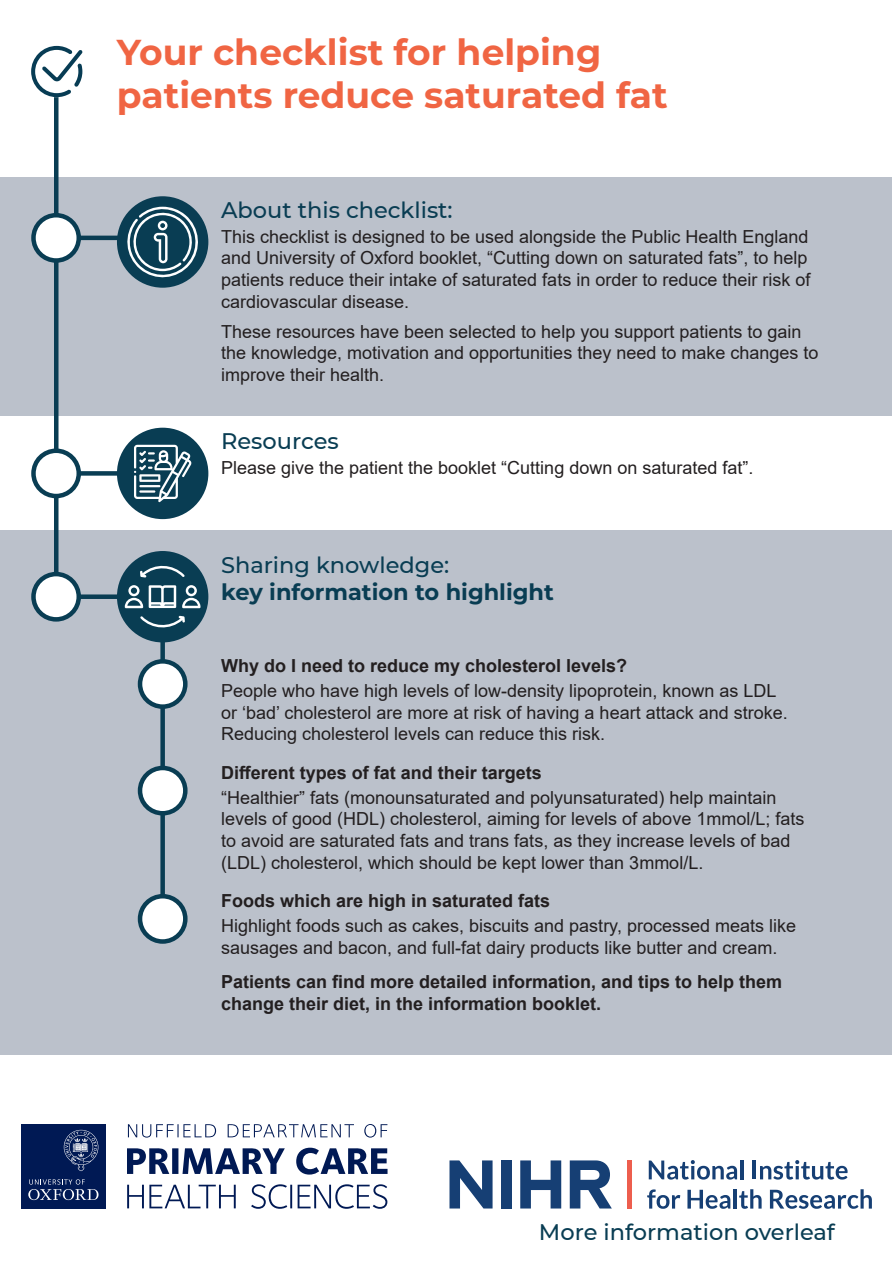
<style>
.page{position:relative;width:893px;height:1263px;background:#fff}
.page>*{position:absolute;margin:0;border:0;box-sizing:border-box;transform-origin:0 0}
.t1{font:700 36px/43.2px "Montserrat";color:#f06543}
.t2{font:500 22.5px "Montserrat";color:#093d53}
.t3{font:700 22.5px "Montserrat";color:#093d53}
.t4{font:18px/21.6px "Arial";color:#231f20}
.t5{font:700 18px/21.6px "Arial";color:#231f20}
</style>
<div class="page">
<div style="left:1px;top:530px;width:891px;height:524px;background:#bbc1cb"></div>
<div style="left:160px;top:594px;width:5px;height:318px;background:#093d53"></div>
<div style="left:1px;top:178px;width:891px;height:238px;background:#bbc1cb"></div>
<hr style="left:54px;top:97px;width:4px;height:503px;background:#093d53">
<hr style="left:54px;top:236px;width:109px;height:4px;background:#093d53">
<div style="left:54px;top:594px;width:109px;height:5px;background:#093d53"></div>
<div style="left:54px;top:471px;width:109px;height:5px;background:#093d53"></div>
<div style="left:117px;top:196px;width:91px;height:92px;background:#093d53;border-radius:50%"></div>
<svg style="left:127px;top:207px;width:71px;height:70px"></svg>
<div style="left:117px;top:428px;width:91px;height:91px;background:#093d53;border-radius:50%"></div>
<div style="left:117px;top:551px;width:91px;height:91px;background:#093d53;border-radius:50%"></div>
<div style="left:33px;top:215px;width:46px;height:45px;background:#fff;border-radius:50%"></div>
<div style="left:31px;top:213px;width:50px;height:50px;border:4px solid #093d53;border-radius:50%"></div>
<div style="left:33px;top:451px;width:46px;height:45px;background:#fff;border-radius:50%"></div>
<div style="left:31px;top:448px;width:50px;height:50px;border:4px solid #093d53;border-radius:50%"></div>
<div style="left:33px;top:574px;width:46px;height:45px;background:#fff;border-radius:50%"></div>
<div style="left:31px;top:572px;width:50px;height:50px;border:4px solid #093d53;border-radius:50%"></div>
<svg style="left:134px;top:445px;width:57px;height:57px"></svg>
<svg style="left:125px;top:585px;width:18px;height:23px"></svg>
<svg style="left:182px;top:585px;width:19px;height:23px"></svg>
<svg style="left:140px;top:616px;width:45px;height:11px"></svg>
<svg style="left:140px;top:566px;width:45px;height:11px"></svg>
<svg style="left:149px;top:585px;width:27px;height:23px"></svg>
<div style="left:140px;top:661px;width:45px;height:46px;background:#fff;border-radius:50%"></div>
<div style="left:138px;top:659px;width:50px;height:50px;border:4px solid #093d53;border-radius:50%"></div>
<div style="left:140px;top:768px;width:45px;height:45px;background:#fff;border-radius:50%"></div>
<div style="left:138px;top:766px;width:50px;height:49px;border:4px solid #093d53;border-radius:50%"></div>
<div style="left:140px;top:896px;width:45px;height:45px;background:#fff;border-radius:50%"></div>
<div style="left:138px;top:894px;width:50px;height:50px;border:4px solid #093d53;border-radius:50%"></div>
<svg style="left:31px;top:46px;width:51px;height:51px"></svg>
<svg style="left:649px;top:1160px;width:88px;height:19px"></svg>
<hr style="left:740px;top:1160px;width:3px;height:19px;background:#163f74">
<hr style="left:753px;top:1160px;width:3px;height:19px;background:#163f74">
<svg style="left:760px;top:1160px;width:88px;height:19px"></svg>
<svg style="left:647px;top:1189px;width:33px;height:20px"></svg>
<svg style="left:687px;top:1190px;width:43px;height:19px"></svg>
<hr style="left:734px;top:1189px;width:3px;height:19px;background:#163f74">
<svg style="left:739px;top:1189px;width:23px;height:20px"></svg>
<svg style="left:770px;top:1189px;width:102px;height:20px"></svg>
<svg style="left:449px;top:1160px;width:44px;height:48px"></svg>
<div style="left:501px;top:1160px;width:11px;height:48px;background:#163f74"></div>
<svg style="left:520px;top:1160px;width:41px;height:48px"></svg>
<svg style="left:570px;top:1160px;width:42px;height:48px"></svg>
<hr style="left:628px;top:1160px;width:4px;height:48px;background:#ed5e4e">
<div style="left:21px;top:1124px;width:85px;height:85px;background:#001954"></div>
<svg style="left:28px;top:1179px;width:71px;height:21px"></svg>
<svg style="left:64px;top:1130px;width:34px;height:41px"></svg>
<svg style="left:127px;top:1148px;width:261px;height:26px"></svg>
<svg style="left:127px;top:1184px;width:260px;height:25px"></svg>
<svg style="left:128px;top:1124px;width:259px;height:13px"></svg>
<p class="t1" style="left:117px;top:29px;width:552px">Your checklist for helping patients reduce saturated fat</p>
<p class="t2" style="left:221px;top:194px;width:233px">About this checklist:</p>
<p class="t4" style="left:221px;top:226px;width:591px">This checklist is designed to be used alongside the Public Health England and University of Oxford booklet, “Cutting down on saturated fats”, to help patients reduce their intake of saturated fats in order to reduce their risk of cardiovascular disease.</p>
<p class="t4" style="left:221px;top:320px;width:599px">These resources have been selected to help you support patients to gain the knowledge, motivation and opportunities they need to make changes to improve their health.</p>
<p class="t2" style="left:221px;top:426px;width:119px">Resources</p>
<p class="t4" style="left:221px;top:457px;width:534px">Please give the patient the booklet “Cutting down on saturated fat”.</p>
<p class="t2" style="left:221px;top:549px;width:230px">Sharing knowledge:</p>
<p class="t3" style="left:221px;top:576px;width:334px">key information to highlight</p>
<p class="t5" style="left:221px;top:655px;width:408px">Why do I need to reduce my cholesterol levels?</p>
<p class="t4" style="left:221px;top:680px;width:568px">People who have high levels of low-density lipoprotein, known as LDL or ‘bad’ cholesterol are more at risk of having a heart attack and stroke.<br>Reducing cholesterol levels can reduce this risk.</p>
<p class="t5" style="left:221px;top:762px;width:322px">Different types of fat and their targets</p>
<p class="t4" style="left:221px;top:786px;width:585px">“Healthier” fats (monounsaturated and polyunsaturated) help maintain levels of good (HDL) cholesterol, aiming for levels of above 1mmol/L; fats to avoid are saturated fats and trans fats, as they increase levels of bad (LDL) cholesterol, which should be kept lower than 3mmol/L.</p>
<p class="t5" style="left:221px;top:890px;width:331px">Foods which are high in saturated fats</p>
<p class="t4" style="left:221px;top:915px;width:576px">Highlight foods such as cakes, biscuits and pastry, processed meats like sausages and bacon, and full-fat dairy products like butter and cream.</p>
<p class="t5" style="left:221px;top:971px;width:563px">Patients can find more detailed information, and tips to help them change their diet, in the information booklet.</p>
<p class="t2" style="left:539px;top:1216px;width:297px">More information overleaf</p>
</div>
